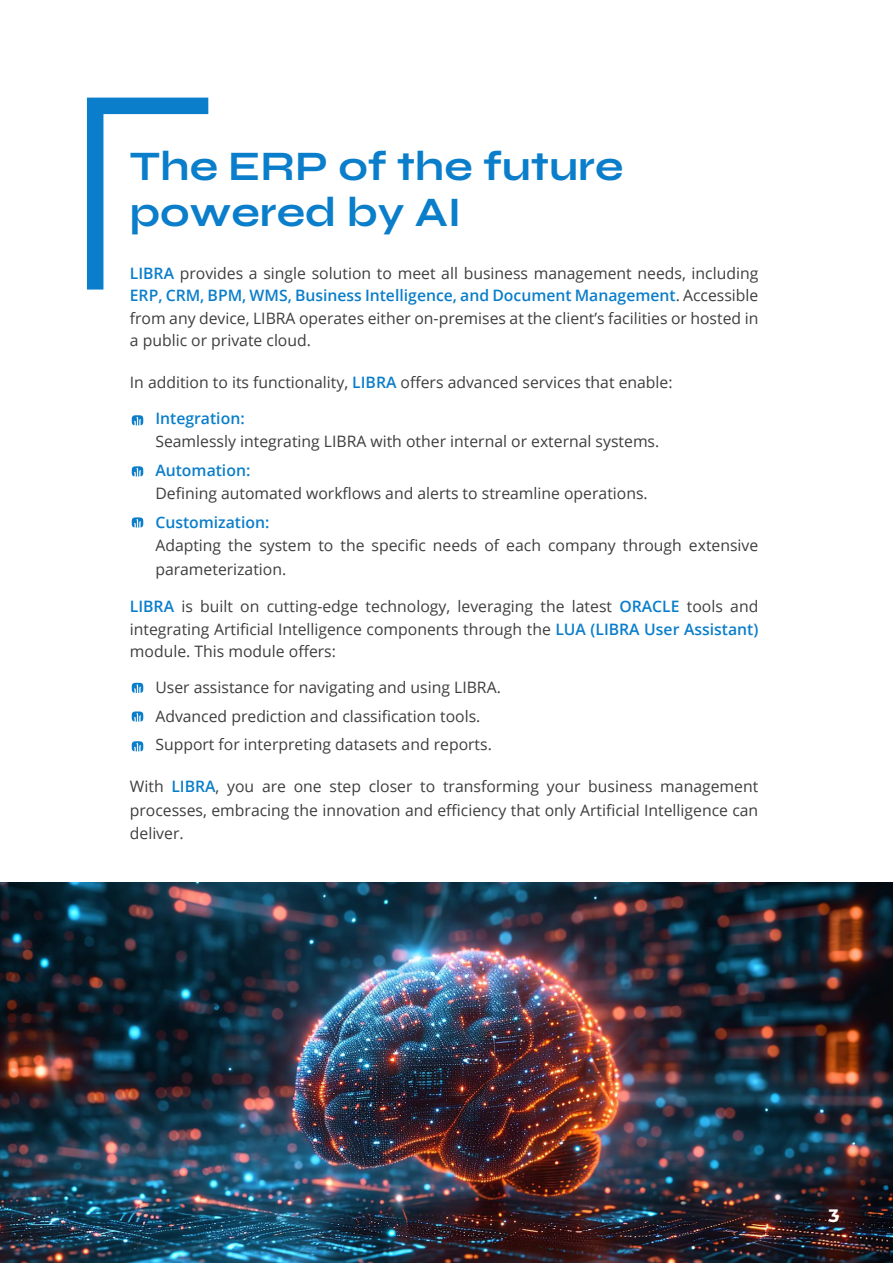
<style>
.page{position:relative;width:893px;height:1263px;background:#fff}
.page>*{position:absolute;margin:0;border:0;box-sizing:border-box;transform-origin:0 0}
.t1{font:42px/46.5px "Syne";color:#0a7eca}
.t2{font:700 18px "Montserrat";color:#fff}
.t3{font:15.75px/22.5px "Open Sans";color:#3e3e3f;text-align:justify}
.t4{font:600 15.75px "Open Sans";color:#0a7eca}
.s1{font-weight:600;color:#0a7eca}
</style>
<div class="page">
<svg style="left:87px;top:97px;width:122px;height:193px"></svg>
<img style="left:0;top:883px;width:893px;height:380px">
<svg style="left:132px;top:415px;width:11px;height:10px"></svg>
<svg style="left:132px;top:466px;width:11px;height:10px"></svg>
<svg style="left:132px;top:517px;width:11px;height:11px"></svg>
<svg style="left:132px;top:683px;width:11px;height:10px"></svg>
<svg style="left:132px;top:711px;width:11px;height:11px"></svg>
<svg style="left:132px;top:741px;width:11px;height:10px"></svg>
<p class="t1" style="left:130px;top:142px;width:495px">The ERP of the future powered by AI</p>
<p class="t3" style="left:130px;top:261px;width:630px"><span class="s1">LIBRA</span> provides a single solution to meet all business management needs, including <span class="s1">ERP, CRM, BPM, WMS, Business Intelligence, and Document Management</span>. Accessible from any device, LIBRA operates either on-premises at the client’s facilities or hosted in a public or private cloud.</p>
<p class="t3" style="left:130px;top:371px;width:544px">In addition to its functionality, <span class="s1">LIBRA</span> offers advanced services that enable:</p>
<p class="t4" style="left:155px;top:408px;width:91px">Integration:</p>
<p class="t3" style="left:155px;top:430px;width:505px">Seamlessly integrating LIBRA with other internal or external systems.</p>
<p class="t4" style="left:155px;top:459px;width:96px">Automation:</p>
<p class="t3" style="left:155px;top:482px;width:494px">Defining automated workflows and alerts to streamline operations.</p>
<p class="t4" style="left:155px;top:511px;width:116px">Customization:</p>
<p class="t3" style="left:155px;top:533px;width:604px;line-height:24px">Adapting the system to the specific needs of each company through extensive parameterization.</p>
<p class="t3" style="left:130px;top:595px;width:630px"><span class="s1">LIBRA</span> is built on cutting-edge technology, leveraging the latest <span class="s1">ORACLE</span> tools and integrating Artificial Intelligence components through the <span class="s1">LUA (LIBRA User Assistant) </span>module. This module offers:</p>
<p class="t3" style="left:155px;top:676px;width:347px">User assistance for navigating and using LIBRA.</p>
<p class="t3" style="left:155px;top:705px;width:327px">Advanced prediction and classification tools.</p>
<p class="t3" style="left:155px;top:733px;width:338px">Support for interpreting datasets and reports.</p>
<p class="t3" style="left:130px;top:775px;width:630px;line-height:23.2px">With <span class="s1">LIBRA</span>, you are one step closer to transforming your business management processes, embracing the innovation and efficiency that only Artificial Intelligence can deliver.</p>
<p class="t2" style="left:828px;top:1202px;width:12px">3</p>
</div>
